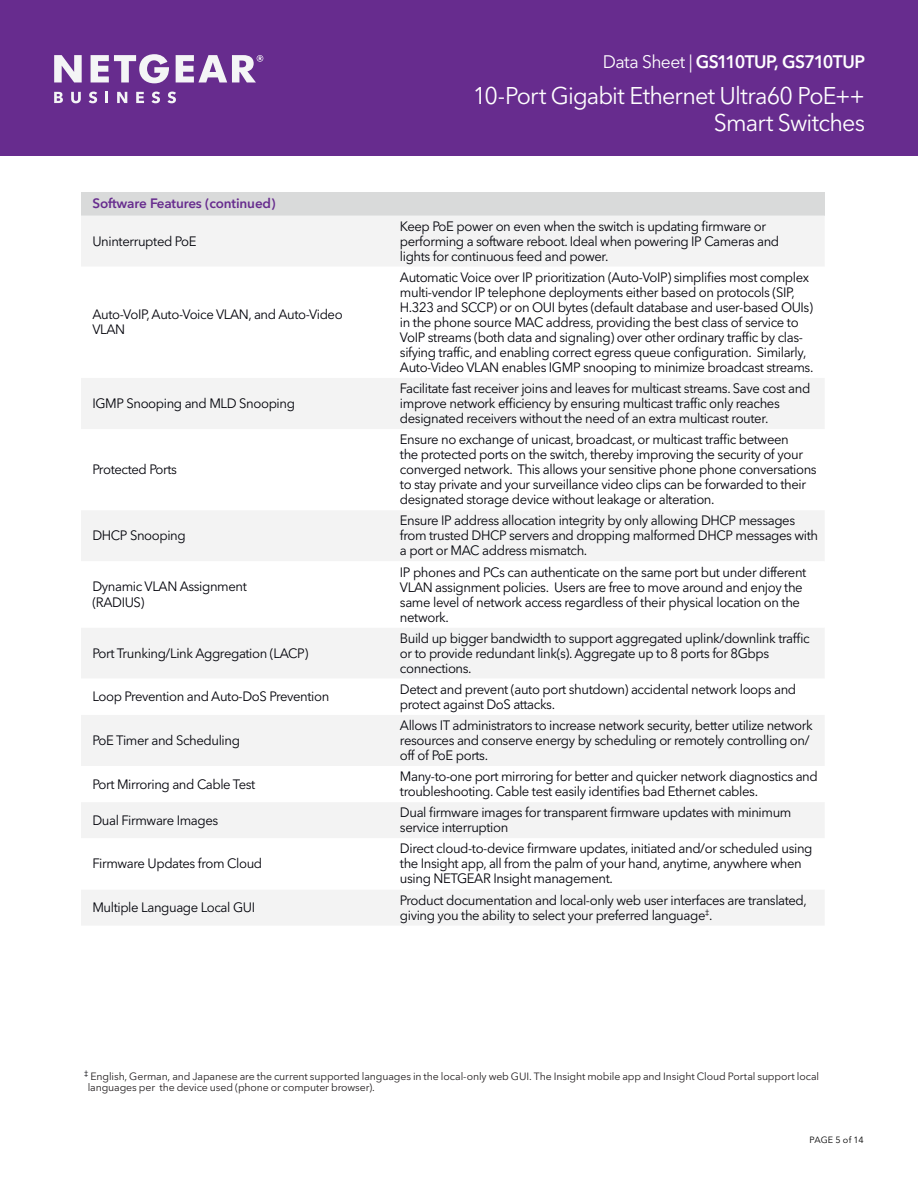
<style>
.page{position:relative;width:918px;height:1188px;background:#fff}
.page>*{position:absolute;margin:0;border:0;box-sizing:border-box;transform-origin:0 0}
.t1{font:24px/27px "Avenir Next LT Pro";letter-spacing:-.035em;color:#fff;text-align:right}
.t2{font:600 18px "Avenir Next LT Pro";letter-spacing:-.035em;color:#fff}
.t3{font:13.5px/15px "Avenir Next LT Pro";letter-spacing:-.03em;color:#000108}
.t4{font:600 13.5px "Avenir Next LT Pro";letter-spacing:-.01em;color:#672c8e}
.t5{font:10.5px/11.2px "Avenir Next LT Pro";letter-spacing:-.01em;color:#231f20}
.t6{font:9px "Avenir Next LT Pro";letter-spacing:.005em;color:#000001}
.s1{font-weight:400}
</style>
<div class="page">
<div style="left:0;top:0;width:918px;height:156px;background:#672c8e"></div>
<svg style="left:54px;top:92px;width:9px;height:11px"></svg>
<svg style="left:71px;top:92px;width:10px;height:11px"></svg>
<svg style="left:89px;top:92px;width:8px;height:11px"></svg>
<svg style="left:106px;top:92px;width:2px;height:11px"></svg>
<svg style="left:117px;top:92px;width:10px;height:11px"></svg>
<svg style="left:136px;top:92px;width:8px;height:11px"></svg>
<svg style="left:152px;top:92px;width:8px;height:11px"></svg>
<svg style="left:167px;top:92px;width:9px;height:11px"></svg>
<svg style="left:176px;top:55px;width:87px;height:27px"></svg>
<svg style="left:91px;top:54px;width:78px;height:29px"></svg>
<svg style="left:54px;top:55px;width:28px;height:27px"></svg>
<div style="left:81px;top:192px;width:744px;height:24px;background:#d9dada"></div>
<div style="left:81px;top:216px;width:743px;height:709px;background:#f3f3f3"></div>
<svg style="left:81px;top:267px;width:743px;height:622px"></svg>
<h2 class="t2" style="left:603px;top:50px;width:264px"><span class="s1">Data Sheet |</span> GS110TUP, GS710TUP</h2>
<p class="t4" style="left:92px;top:195px;width:185px">Software Features (continued)</p>
<p class="t3" style="left:92px;top:234px;width:106px">Uninterrupted PoE</p>
<p class="t3" style="left:92px;top:307px;width:252px">Auto-VoIP, Auto-Voice VLAN, and Auto-Video<br>VLAN</p>
<p class="t3" style="left:92px;top:396px;width:204px">IGMP Snooping and MLD Snooping</p>
<p class="t3" style="left:92px;top:462px;width:86px">Protected Ports</p>
<p class="t3" style="left:92px;top:528px;width:95px">DHCP Snooping</p>
<p class="t3" style="left:92px;top:579px;width:156px">Dynamic VLAN Assignment (RADIUS)</p>
<p class="t3" style="left:92px;top:645px;width:217px">Port Trunking/Link Aggregation (LACP)</p>
<h1 class="t1" style="left:473px;top:82px;width:394px">10-Port Gigabit Ethernet Ultra60 PoE++<br>Smart Switches</h1>
<p class="t3" style="left:400px;top:219px;width:381px">Keep PoE power on even when the switch is updating firmware or performing a software reboot. Ideal when powering IP Cameras and lights for continuous feed and power.</p>
<p class="t3" style="left:400px;top:270px;width:415px">Automatic Voice over IP prioritization (Auto-VoIP) simplifies most complex multi-vendor IP telephone deployments either based on protocols (SIP, H.323 and SCCP) or on OUI bytes (default database and user-based OUIs) in the phone source MAC address, providing the best class of service to VoIP streams (both data and signaling) over other ordinary traffic by clas&shy;sifying traffic, and enabling correct egress queue configuration. Similarly, Auto-Video VLAN enables IGMP snooping to minimize broadcast streams.</p>
<p class="t3" style="left:400px;top:381px;width:412px">Facilitate fast receiver joins and leaves for multicast streams. Save cost and improve network efficiency by ensuring multicast traffic only reaches designated receivers without the need of an extra multicast router.</p>
<p class="t3" style="left:400px;top:432px;width:418px">Ensure no exchange of unicast, broadcast, or multicast traffic between<br>the protected ports on the switch, thereby improving the security of your converged network. This allows your sensitive phone phone conversations to stay private and your surveillance video clips can be forwarded to their designated storage device without leakage or alteration.</p>
<p class="t3" style="left:400px;top:513px;width:420px">Ensure IP address allocation integrity by only allowing DHCP messages from trusted DHCP servers and dropping malformed DHCP messages with a port or MAC address mismatch.</p>
<p class="t3" style="left:400px;top:564px;width:408px">IP phones and PCs can authenticate on the same port but under different VLAN assignment policies. Users are free to move around and enjoy the same level of network access regardless of their physical location on the network.</p>
<p class="t3" style="left:400px;top:630px;width:411px">Build up bigger bandwidth to support aggregated uplink/downlink traffic or to provide redundant link(s). Aggregate up to 8 ports for 8Gbps connections.</p>
<p class="t3" style="left:92px;top:689px;width:238px">Loop Prevention and Auto-DoS Prevention</p>
<p class="t3" style="left:400px;top:682px;width:398px">Detect and prevent (auto port shutdown) accidental network loops and protect against DoS attacks.</p>
<p class="t3" style="left:92px;top:733px;width:149px">PoE Timer and Scheduling</p>
<p class="t3" style="left:400px;top:718px;width:414px">Allows IT administrators to increase network security, better utilize network resources and conserve energy by scheduling or remotely controlling on/ off of PoE ports.</p>
<p class="t3" style="left:92px;top:776px;width:165px">Port Mirroring and Cable Test</p>
<p class="t3" style="left:400px;top:769px;width:419px">Many-to-one port mirroring for better and quicker network diagnostics and troubleshooting. Cable test easily identifies bad Ethernet cables.</p>
<p class="t3" style="left:92px;top:813px;width:127px">Dual Firmware Images</p>
<p class="t3" style="left:400px;top:805px;width:393px">Dual firmware images for transparent firmware updates with minimum service interruption</p>
<p class="t3" style="left:92px;top:856px;width:171px">Firmware Updates from Cloud</p>
<p class="t3" style="left:400px;top:841px;width:414px">Direct cloud-to-device firmware updates, initiated and/or scheduled using the Insight app, all from the palm of your hand, anytime, anywhere when using NETGEAR Insight management.</p>
<p class="t3" style="left:92px;top:900px;width:164px">Multiple Language Local GUI</p>
<p class="t3" style="left:400px;top:892px;width:408px">Product documentation and local-only web user interfaces are translated, giving you the ability to select your preferred language<sup>‡</sup>.</p>
<p class="t5" style="left:88px;top:1071px;width:733px;text-indent:-4px"><sup>‡</sup> English, German, and Japanese are the current supported languages in the local-only web GUI. The Insight mobile app and Insight Cloud Portal support local languages per the device used (phone or computer browser).</p>
<p class="t6" style="left:809px;top:1134px;width:56px">PAGE 5 of 14</p>
</div>
